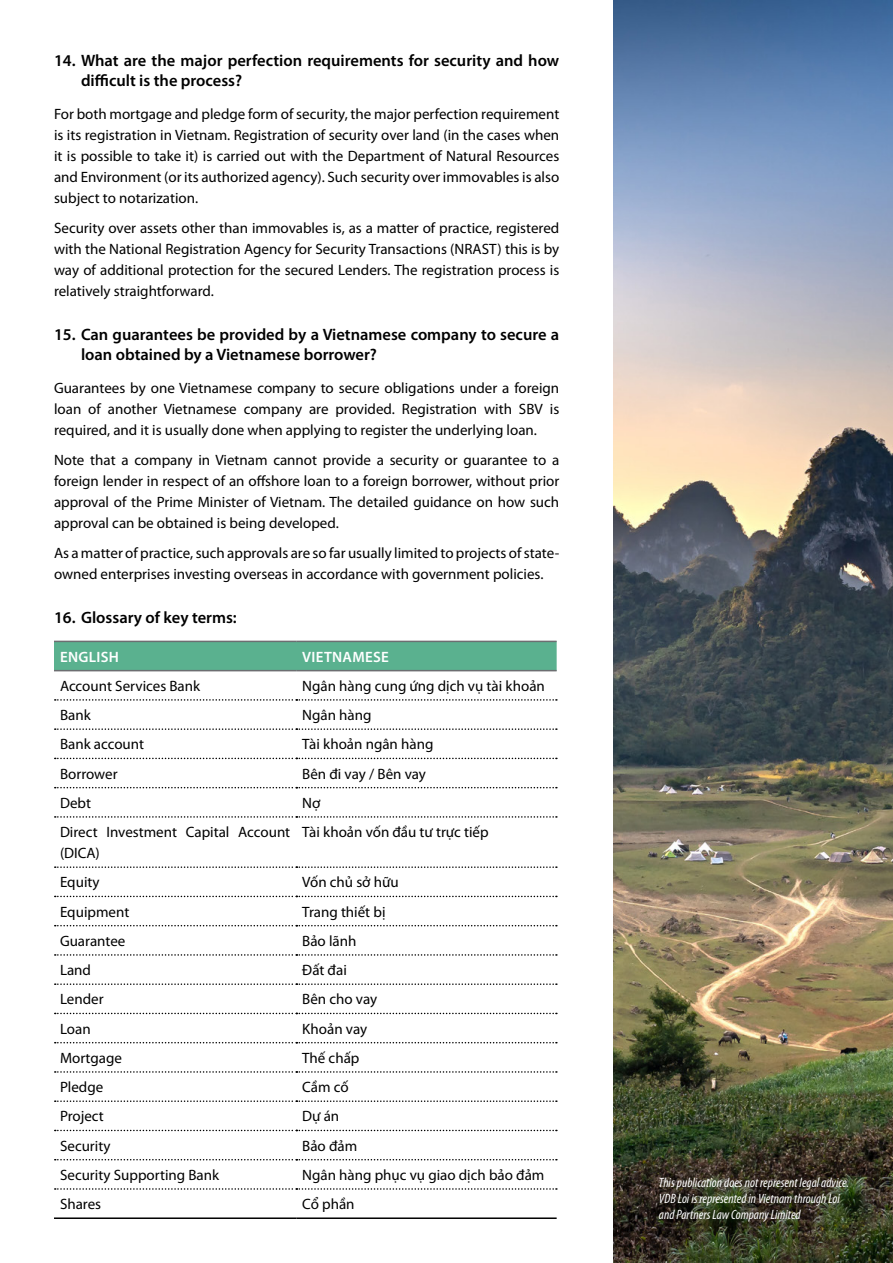
<style>
.page{position:relative;width:893px;height:1263px;background:#fff}
.page>*{position:absolute;margin:0;border:0;box-sizing:border-box;transform-origin:0 0}
.t1{font:600 16.5px/19.8px "Myriad Pro";color:#000}
.t2{font:15px/21px "Myriad Pro";color:#000;text-align:justify}
.t3{font:600 15px "Myriad Pro";letter-spacing:.02em;color:#fff}
.t4{font:italic condensed 13.5px/16.2px "Myriad Pro";color:#fff}
</style>
<div class="page">
<div style="left:54px;top:642px;width:503px;height:28px;background:#5ab18f"></div>
<hr style="left:54px;top:1217px;width:242px;height:2px;background:#000">
<hr style="left:296px;top:1217px;width:261px;height:2px;background:#000">
<svg style="left:55px;top:699px;width:502px;height:2px"></svg>
<svg style="left:55px;top:728px;width:502px;height:2px"></svg>
<svg style="left:55px;top:758px;width:502px;height:1px"></svg>
<svg style="left:55px;top:787px;width:502px;height:1px"></svg>
<svg style="left:55px;top:816px;width:502px;height:2px"></svg>
<svg style="left:55px;top:866px;width:502px;height:2px"></svg>
<svg style="left:55px;top:896px;width:502px;height:1px"></svg>
<svg style="left:55px;top:925px;width:502px;height:1px"></svg>
<svg style="left:55px;top:954px;width:502px;height:2px"></svg>
<svg style="left:55px;top:983px;width:502px;height:2px"></svg>
<svg style="left:55px;top:1013px;width:502px;height:1px"></svg>
<svg style="left:55px;top:1042px;width:502px;height:1px"></svg>
<svg style="left:55px;top:1071px;width:502px;height:2px"></svg>
<svg style="left:55px;top:1100px;width:502px;height:2px"></svg>
<svg style="left:55px;top:1130px;width:502px;height:1px"></svg>
<svg style="left:55px;top:1159px;width:502px;height:1px"></svg>
<svg style="left:55px;top:1188px;width:502px;height:2px"></svg>
<hr style="left:54px;top:641px;width:242px;height:1px;background:#6d6e71">
<hr style="left:296px;top:641px;width:261px;height:1px;background:#6d6e71">
<hr style="left:54px;top:670px;width:242px;height:1px;background:#6d6e71">
<hr style="left:296px;top:670px;width:261px;height:1px;background:#6d6e71">
<img style="left:613px;top:0;width:280px;height:1263px">
<p class="t1" style="left:81px;top:51px;width:480px;text-indent:-27px">14. What are the major perfection requirements for security and how difficult is the process?</p>
<p class="t2" style="left:54px;top:103px;width:507px">For both mortgage and pledge form of security, the major perfection requirement is its registration in Vietnam. Registration of security over land (in the cases when it is possible to take it) is carried out with the Department of Natural Resources and Environment (or its authorized agency). Such security over immovables is also subject to notarization.</p>
<p class="t2" style="left:54px;top:217px;width:507px">Security over assets other than immovables is, as a matter of practice, registered with the National Registration Agency for Security Transactions (NRAST) this is by way of additional protection for the secured Lenders. The registration process is relatively straightforward.</p>
<p class="t1" style="left:81px;top:324px;width:480px;text-indent:-27px">15. Can guarantees be provided by a Vietnamese company to secure a loan obtained by a Vietnamese borrower?</p>
<p class="t2" style="left:54px;top:377px;width:507px">Guarantees by one Vietnamese company to secure obligations under a foreign loan of another Vietnamese company are provided. Registration with SBV is required, and it is usually done when applying to register the underlying loan.</p>
<p class="t2" style="left:54px;top:449px;width:507px">Note that a company in Vietnam cannot provide a security or guarantee to a foreign lender in respect of an offshore loan to a foreign borrower, without prior approval of the Prime Minister of Vietnam. The detailed guidance on how such approval can be obtained is being developed.</p>
<p class="t2" style="left:54px;top:542px;width:507px">As a matter of practice, such approvals are so far usually limited to projects of state&shy;owned enterprises investing overseas in accordance with government policies.</p>
<p class="t1" style="left:54px;top:607px;width:184px">16. Glossary of key terms:</p>
<p class="t3" style="left:60px;top:647px;width:60px">ENGLISH</p>
<p class="t3" style="left:302px;top:647px;width:88px">VIETNAMESE</p>
<p class="t2" style="left:60px;top:675px;width:142px">Account Services Bank</p>
<p class="t2" style="left:302px;top:675px;width:244px">Ngân hàng cung ứng dịch vụ tài khoản</p>
<p class="t2" style="left:60px;top:704px;width:32px">Bank</p>
<p class="t2" style="left:302px;top:704px;width:71px">Ngân hàng</p>
<p class="t2" style="left:60px;top:734px;width:86px">Bank account</p>
<p class="t2" style="left:302px;top:734px;width:133px">Tài khoản ngân hàng</p>
<p class="t2" style="left:60px;top:763px;width:59px">Borrower</p>
<p class="t2" style="left:302px;top:763px;width:125px">Bên đi vay / Bên vay</p>
<p class="t2" style="left:60px;top:792px;width:33px">Debt</p>
<p class="t2" style="left:302px;top:792px;width:20px">Nợ</p>
<p class="t2" style="left:60px;top:821px;width:232px">Direct Investment Capital Account (DICA)</p>
<p class="t2" style="left:302px;top:821px;width:188px">Tài khoản vốn đầu tư trực tiếp</p>
<p class="t2" style="left:60px;top:872px;width:41px">Equity</p>
<p class="t2" style="left:302px;top:872px;width:98px">Vốn chủ sở hữu</p>
<p class="t2" style="left:60px;top:901px;width:71px">Equipment</p>
<p class="t2" style="left:302px;top:901px;width:85px">Trang thiết bị</p>
<p class="t2" style="left:60px;top:930px;width:67px">Guarantee</p>
<p class="t2" style="left:302px;top:930px;width:56px">Bảo lãnh</p>
<p class="t2" style="left:60px;top:959px;width:33px">Land</p>
<p class="t2" style="left:302px;top:959px;width:46px">Đất đai</p>
<p class="t2" style="left:60px;top:989px;width:45px">Lender</p>
<p class="t2" style="left:302px;top:989px;width:76px">Bên cho vay</p>
<p class="t2" style="left:60px;top:1018px;width:32px">Loan</p>
<p class="t2" style="left:302px;top:1018px;width:66px">Khoản vay</p>
<p class="t2" style="left:60px;top:1047px;width:64px">Mortgage</p>
<p class="t2" style="left:302px;top:1047px;width:59px">Thế chấp</p>
<p class="t2" style="left:60px;top:1076px;width:45px">Pledge</p>
<p class="t2" style="left:302px;top:1076px;width:48px">Cầm cố</p>
<p class="t2" style="left:60px;top:1106px;width:45px">Project</p>
<p class="t2" style="left:302px;top:1106px;width:39px">Dự án</p>
<p class="t2" style="left:60px;top:1135px;width:52px">Security</p>
<p class="t2" style="left:302px;top:1135px;width:56px">Bảo đảm</p>
<p class="t2" style="left:60px;top:1164px;width:161px">Security Supporting Bank</p>
<p class="t2" style="left:302px;top:1164px;width:244px">Ngân hàng phục vụ giao dịch bảo đảm</p>
<p class="t2" style="left:60px;top:1193px;width:43px">Shares</p>
<p class="t2" style="left:302px;top:1193px;width:54px">Cổ phần</p>
<p class="t4" style="left:659px;top:1174px;width:192px">This publication does not represent legal advice.<br>VDB Loi is represented in Vietnam through Loi and Partners Law Company Limited</p>
</div>
